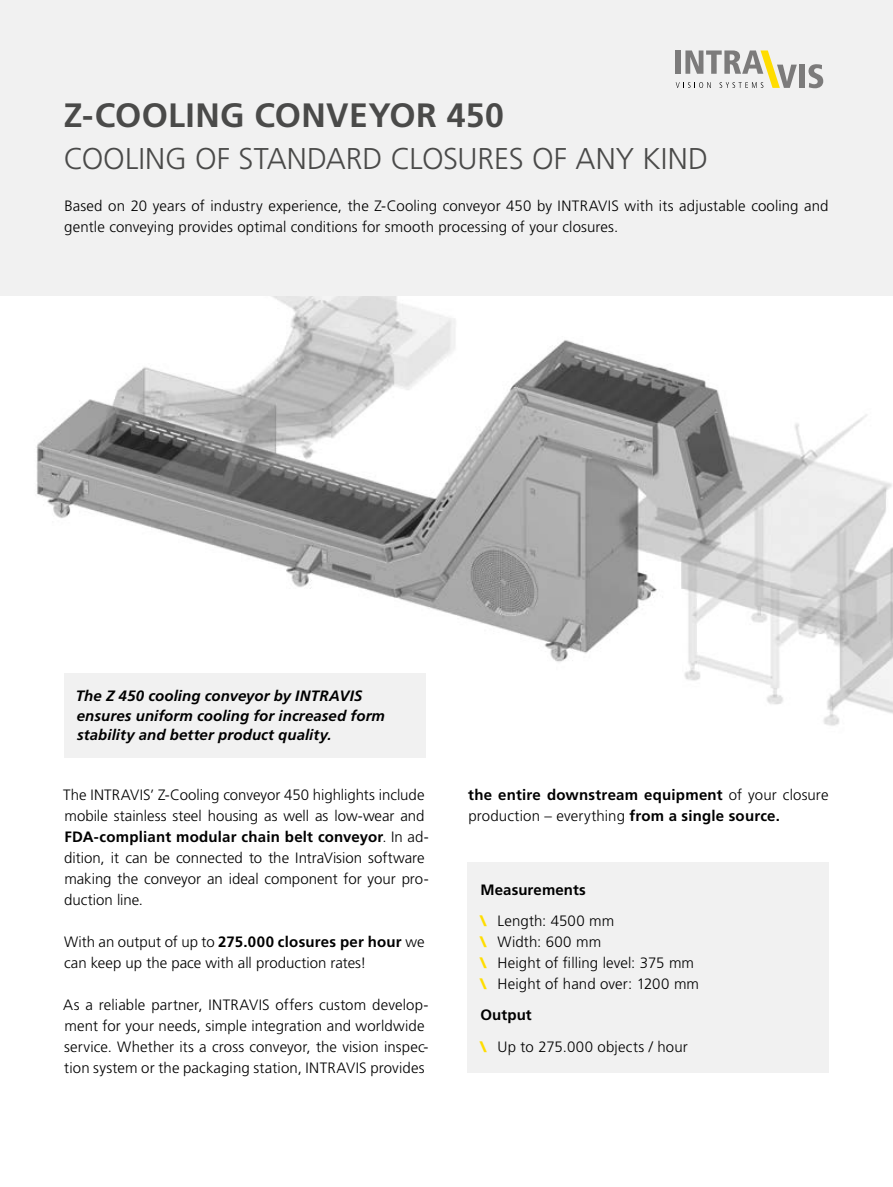
<style>
.page{position:relative;width:893px;height:1187px;background:#fff}
.page>*{position:absolute;margin:0;border:0;box-sizing:border-box;transform-origin:0 0}
.t1{font:700 33.75px "Frutiger LT Std";letter-spacing:.01em;color:#4a4a49}
.t2{font:300 30px "Frutiger LT Std";color:#4a4a49}
.t3{font:300 15px/21px "Frutiger LT Std";letter-spacing:.005em;color:#000}
.t4{font:italic 700 15px/19.5px "Frutiger LT Std";letter-spacing:.005em;color:#000}
.t5{font:700 15px/21px "Frutiger LT Std";letter-spacing:.015em;color:#000}
.s1{font-weight:700}
.s2{font-weight:300}
.s3{font-weight:900;color:#fd0}
</style>
<div class="page">
<img style="left:0;top:295px;width:893px;height:441px">
<div style="left:0;top:0;width:893px;height:295px;background:#f1f1f1"></div>
<svg style="left:676px;top:50px;width:121px;height:38px"></svg>
<div style="left:799px;top:65px;width:6px;height:23px;background:#7c7b7b"></div>
<svg style="left:808px;top:64px;width:15px;height:24px"></svg>
<div style="left:64px;top:673px;width:361px;height:84px;background:#f1f1f1"></div>
<div style="left:468px;top:862px;width:361px;height:210px;background:#f1f1f1"></div>
<h1 class="t1" style="left:64px;top:96px;width:441px">Z-COOLING CONVEYOR 450</h1>
<h2 class="t2" style="left:64px;top:142px;width:646px">COOLING OF STANDARD CLOSURES OF ANY KIND</h2>
<p class="t3" style="left:64px;top:196px;width:766px">Based on 20 years of industry experience, the Z-Cooling conveyor 450 by INTRAVIS with its adjustable cooling and gentle conveying provides optimal conditions for smooth processing of your closures.</p>
<p class="t4" style="left:76px;top:686px;width:311px">The Z 450 cooling conveyor by INTRAVIS ensures uniform cooling for increased form stability and better product quality.</p>
<p class="t3" style="left:63px;top:784px;width:367px">The INTRAVIS’ Z-Cooling conveyor 450 highlights include mobile stainless steel housing as well as low-wear and <span class="s1">FDA-compliant modular chain belt conveyor</span>. In ad&shy;dition, it can be connected to the IntraVision software making the conveyor an ideal component for your pro&shy;duction line.</p>
<p class="t3" style="left:64px;top:931px;width:362px">With an output of up to <span class="s1">275.000 closures per hour</span> we can keep up the pace with all production rates!</p>
<p class="t3" style="left:63px;top:994px;width:367px">As a reliable partner, INTRAVIS offers custom develop&shy;ment for your needs, simple integration and worldwide service. Whether its a cross conveyor, the vision inspec&shy;tion system or the packaging station, INTRAVIS provides</p>
<p class="t5" style="left:468px;top:784px;width:362px">the entire downstream equipment <span class="s2">of your closure production – everything</span> from a single source.</p>
<p class="t3" style="left:480px;top:874px;width:135px;line-height:30.8px"><span class="s1">Measurements<br></span><span class="s3">\</span> Length: 4500 mm</p>
<p class="t3" style="left:480px;top:931px;width:220px"><span class="s3">\</span> Width: 600 mm<br><span class="s3">\</span> Height of filling level: 375 mm <span class="s3">\</span> Height of hand over: 1200 mm</p>
<p class="t3" style="left:480px;top:998px;width:209px;line-height:32.2px"><span class="s1">Output<br></span><span class="s3">\</span> Up to 275.000 objects / hour</p>
</div>
